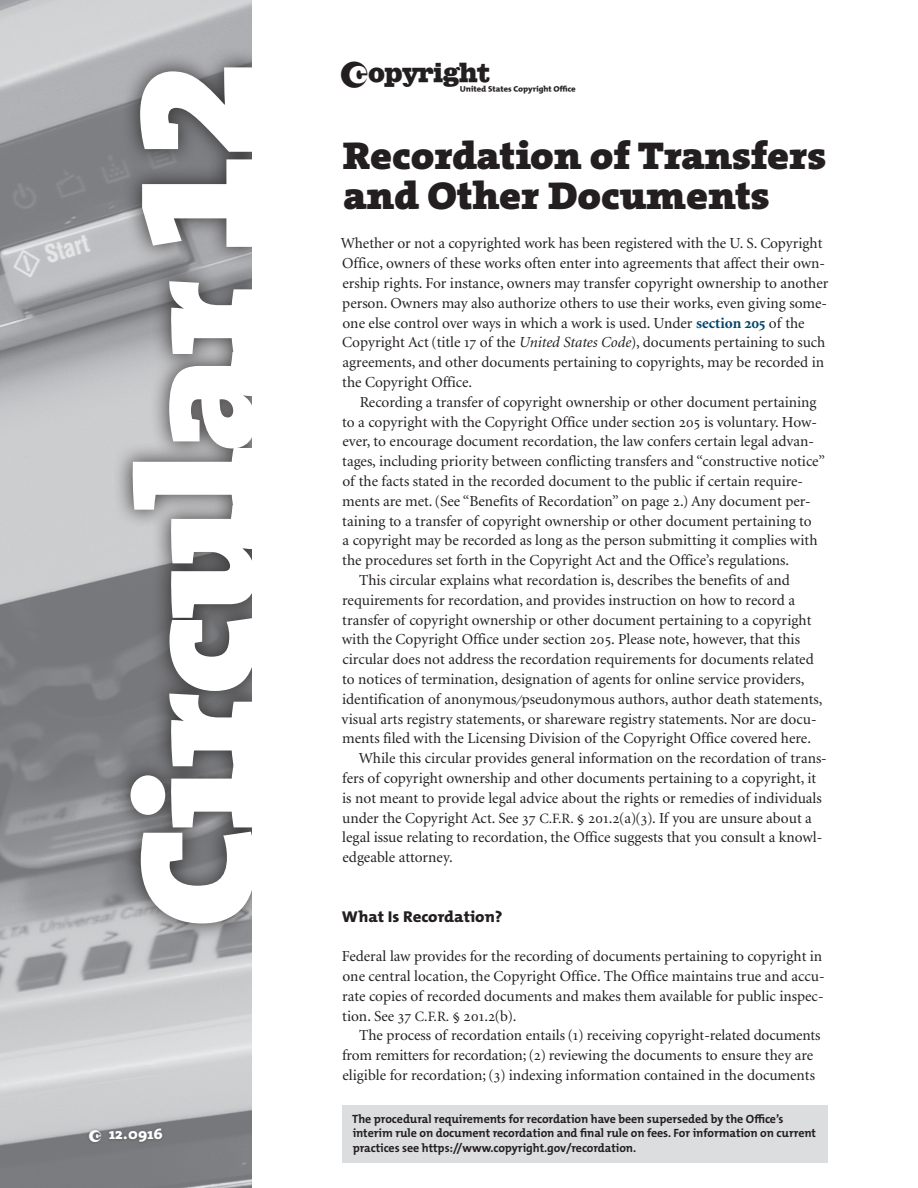
<style>
.page{position:relative;width:918px;height:1188px;background:#fff}
.page>*{position:absolute;margin:0;border:0;box-sizing:border-box;transform-origin:0 0}
.t1{font:165px "The Serif HP9 Blk";letter-spacing:-.025em;color:#fff;scale:1.1 1}
.t2{font:39px/39.6px "The Serif HP9 Blk";letter-spacing:-.005em;color:#231f20;scale:1.08 1}
.t3{font:33px "Copyright OTF";color:#231f20}
.t4{font:800 15.75px "The Mix Os F";color:#231f20;scale:1.08 1}
.t5{font:15.3px/19.8px "Minion C";color:#231f20}
.t6{font:15px "The Serif HP8 Ex Bld";color:#fff;scale:1.07 1}
.t7{font:700 12px/14.4px "The Mix Os F";letter-spacing:-.005em;color:#231f20}
.s1{font-family:"Copyright OTF"}
.s2{font-weight:700;color:#00446a}
.s3{font-style:italic}
.s4{font-size:14.25px}
</style>
<div class="page">
<img style="left:0;top:0;width:252px;height:1188px">
<div style="left:110px;top:47px;width:164px;height:896px;background:#231f20;opacity:.75"></div>
<div style="left:252px;top:0;width:44px;height:1188px;background:#fff"></div>
<div style="left:87px;top:1126px;width:78px;height:19px;background:#231f20;opacity:.35"></div>
<div style="left:342px;top:1105px;width:486px;height:58px;background:#dcdddf"></div>
<h1 class="t1" style="left:85px;top:928px;width:791px;rotate:-90deg">Circular 12</h1>
<p class="t6" style="left:89px;top:1124px;width:70px"><span class="s1">2</span> 12.0916</p>
<h3 class="t3" style="left:341px;top:58px;width:236px">w</h3>
<h2 class="t2" style="left:343px;top:136px;width:449px">Recordation of Transfers and Other Documents</h2>
<p class="t5" style="left:341px;top:234px;width:489px">Whether or not a copyrighted work has been registered with the U. S. Copyright Office, owners of these works often enter into agreements that affect their own&shy;ership rights. For instance, owners may transfer copyright ownership to another person. Owners may also authorize others to use their works, even giving some&shy;one else control over ways in which a work is used. Under <span class="s2">section 205</span> of the Copyright Act (title 17 of the <span class="s3">United States Code</span>), documents pertaining to such agreements, and other documents pertaining to copyrights, may be recorded in the Copyright Office.</p>
<p class="t5" style="left:360px;top:393px;width:458px">Recording a transfer of copyright ownership or other document pertaining</p>
<p class="t5" style="left:342px;top:412px;width:476px">to a copyright with the Copyright Office under section 205 is voluntary. How-</p>
<p class="t5" style="left:342px;top:432px;width:473px">ever, to encourage document recordation, the law confers certain legal advan-</p>
<p class="t5" style="left:342px;top:452px;width:484px">tages, including priority between conflicting transfers and “constructive notice”</p>
<p class="t5" style="left:342px;top:472px;width:462px">of the facts stated in the recorded document to the public if certain require-</p>
<p class="t5" style="left:342px;top:492px;width:470px">ments are met. (See “Benefits of Recordation” on page 2.) Any document per-</p>
<p class="t5" style="left:342px;top:511px;width:471px">taining to a transfer of copyright ownership or other document pertaining to</p>
<p class="t5" style="left:342px;top:531px;width:477px">a copyright may be recorded as long as the person submitting it complies with</p>
<p class="t5" style="left:342px;top:551px;width:448px">the procedures set forth in the Copyright Act and the Office’s regulations.</p>
<p class="t5" style="left:359px;top:571px;width:432px">This circular explains what recordation is, describes the benefits of and</p>
<p class="t5" style="left:342px;top:591px;width:455px">requirements for recordation, and provides instruction on how to record a</p>
<p class="t5" style="left:342px;top:610px;width:471px">transfer of copyright ownership or other document pertaining to a copyright</p>
<p class="t5" style="left:342px;top:630px;width:460px">with the Copyright Office under section 205. Please note, however, that this</p>
<p class="t5" style="left:342px;top:650px;width:473px">circular does not address the recordation requirements for documents related</p>
<p class="t5" style="left:342px;top:670px;width:464px">to notices of termination, designation of agents for online service providers,</p>
<p class="t5" style="left:342px;top:690px;width:482px">identification of anonymous/pseudonymous authors, author death statements,</p>
<p class="t5" style="left:342px;top:709px;width:477px">visual arts registry statements, or shareware registry statements. Nor are docu-</p>
<p class="t5" style="left:342px;top:729px;width:470px">ments filed with the Licensing Division of the Copyright Office covered here.</p>
<p class="t5" style="left:359px;top:749px;width:469px">While this circular provides general information on the recordation of trans-</p>
<p class="t5" style="left:342px;top:769px;width:475px">fers of copyright ownership and other documents pertaining to a copyright, it</p>
<p class="t5" style="left:342px;top:789px;width:481px">is not meant to provide legal advice about the rights or remedies of individuals</p>
<p class="t5" style="left:342px;top:808px;width:471px">under the Copyright Act. See 37 <span class="s4">C.F.R.</span> § 201.2(a)(3). If you are unsure about a</p>
<p class="t5" style="left:342px;top:828px;width:482px">legal issue relating to recordation, the Office suggests that you consult a knowl-</p>
<p class="t5" style="left:342px;top:848px;width:112px">edgeable attorney.</p>
<p class="t4" style="left:342px;top:906px;width:150px">What Is Recordation?</p>
<p class="t5" style="left:342px;top:947px;width:484px">Federal law provides for the recording of documents pertaining to copyright in one central location, the Copyright Office. The Office maintains true and accu&shy;rate copies of recorded documents and makes them available for public inspec&shy;tion. See 37 <span class="s4">C.F.R.</span> § 201.2(b).</p>
<p class="t5" style="left:342px;top:1026px;width:480px;text-indent:17px">The process of recordation entails (1) receiving copyright-related documents from remitters for recordation; (2) reviewing the documents to ensure they are eligible for recordation; (3) indexing information contained in the documents</p>
<p class="t7" style="left:352px;top:1112px;width:465px">The procedural requirements for recordation have been superseded by the Office’s interim rule on document recordation and final rule on fees. For information on current practices see https://www.copyright.gov/recordation.</p>
</div>
